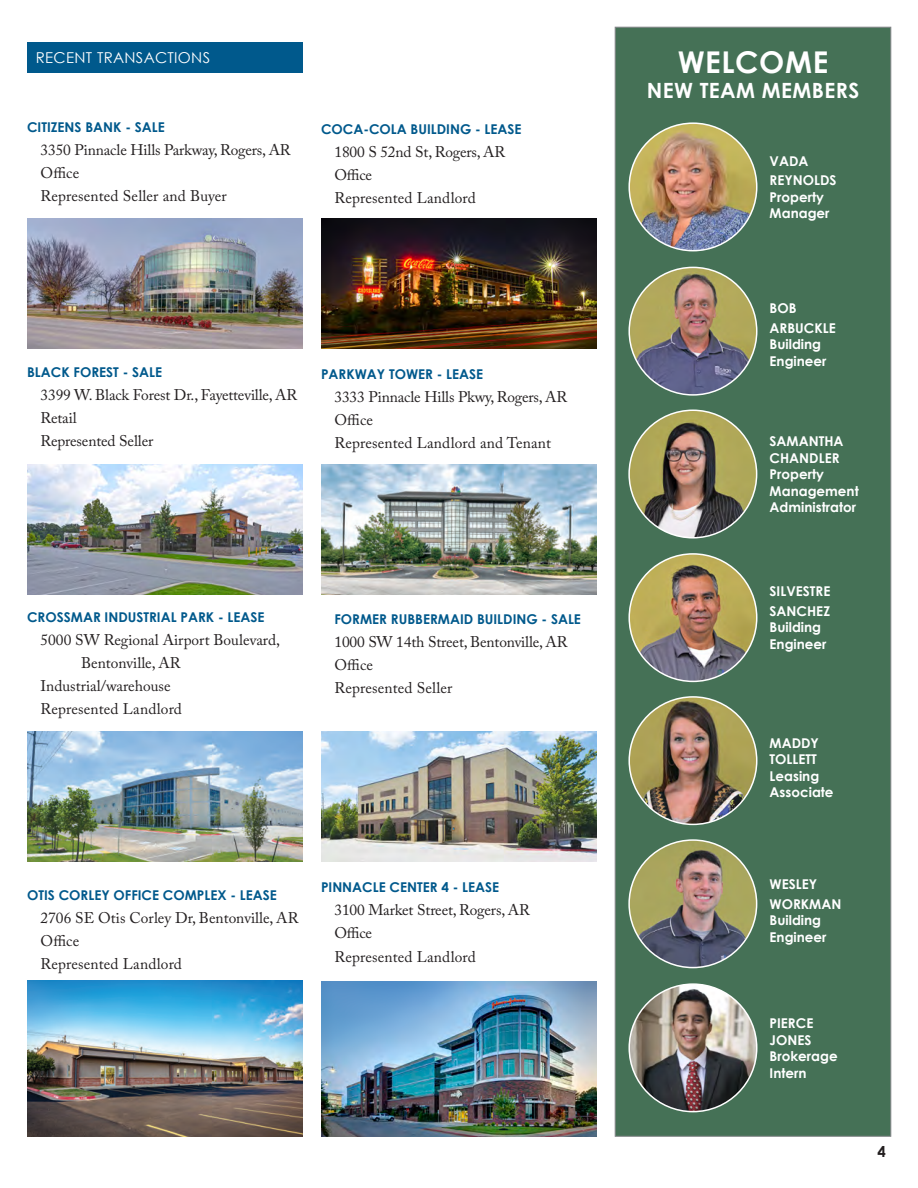
<style>
.page{position:relative;width:918px;height:1188px;background:#fff}
.page>*{position:absolute;margin:0;border:0;box-sizing:border-box;transform-origin:0 0}
.t1{font:700 30px "Century Gothic";letter-spacing:.02em;color:#fff}
.t2{font:700 21px "Century Gothic";letter-spacing:.02em;color:#fff}
.t3{font:15.3px "Adobe Caslon Pro";color:#231f20}
.t4{font:15px "Century Gothic";letter-spacing:.02em;color:#fff}
.t5{font:700 15px "Century Gothic";color:#231f20}
.Bulleted_List{font:700 13.5px/16.5px "Century Gothic";color:#fff}
.Bulleted_List-2{font:700 13.5px "Century Gothic";color:#00598c}
</style>
<div class="page">
<div style="left:27px;top:42px;width:276px;height:30px;background:#00598c"></div>
<img style="left:27px;top:219px;width:276px;height:130px">
<div style="left:615px;top:27px;width:276px;height:1109px;background:#457156;border:1px solid #828487"></div>
<img style="left:629px;top:123px;width:128px;height:128px;border-radius:64px">
<img style="left:629px;top:267px;width:128px;height:128px;border-radius:64px">
<img style="left:629px;top:410px;width:128px;height:128px;border-radius:64px">
<img style="left:27px;top:731px;width:276px;height:130px">
<img style="left:27px;top:981px;width:276px;height:155px">
<img style="left:27px;top:465px;width:276px;height:130px">
<img style="left:321px;top:219px;width:276px;height:130px">
<img style="left:321px;top:465px;width:276px;height:130px">
<img style="left:321px;top:731px;width:276px;height:130px">
<img style="left:321px;top:981px;width:276px;height:155px">
<img style="left:629px;top:554px;width:128px;height:127px;border-radius:64px">
<img style="left:629px;top:697px;width:128px;height:127px;border-radius:64px">
<img style="left:629px;top:840px;width:128px;height:128px;border-radius:64px">
<img style="left:629px;top:984px;width:128px;height:128px;border-radius:64px">
<p class="t4" style="left:36px;top:47px;width:176px">RECENT TRANSACTIONS</p>
<p class="Bulleted_List-2" style="left:27px;top:116px;width:139px">CITIZENS BANK - SALE</p>
<p class="t3" style="left:41px;top:141px;width:252px">3350 Pinnacle Hills Parkway, Rogers, AR</p>
<p class="t3" style="left:41px;top:164px;width:40px">Office</p>
<p class="t3" style="left:41px;top:187px;width:188px">Represented Seller and Buyer</p>
<p class="Bulleted_List-2" style="left:321px;top:119px;width:202px">COCA-COLA BUILDING - LEASE</p>
<p class="t3" style="left:334px;top:143px;width:172px">1800 S 52nd St, Rogers, AR</p>
<p class="t3" style="left:334px;top:166px;width:39px">Office</p>
<p class="t3" style="left:334px;top:189px;width:143px">Represented Landlord</p>
<p class="Bulleted_List-2" style="left:27px;top:362px;width:137px">BLACK FOREST - SALE</p>
<p class="t3" style="left:41px;top:386px;width:258px">3399 W. Black Forest Dr., Fayetteville, AR</p>
<p class="t3" style="left:41px;top:409px;width:38px">Retail</p>
<p class="t3" style="left:41px;top:432px;width:114px">Represented Seller</p>
<p class="Bulleted_List-2" style="left:321px;top:364px;width:164px">PARKWAY TOWER - LEASE</p>
<p class="t3" style="left:334px;top:388px;width:234px">3333 Pinnacle Hills Pkwy, Rogers, AR</p>
<p class="t3" style="left:334px;top:411px;width:40px">Office</p>
<p class="t3" style="left:334px;top:434px;width:218px">Represented Landlord and Tenant</p>
<p class="Bulleted_List-2" style="left:27px;top:607px;width:239px">CROSSMAR INDUSTRIAL PARK - LEASE</p>
<p class="t3" style="left:41px;top:631px;width:241px">5000 SW Regional Airport Boulevard,</p>
<p class="t3" style="left:81px;top:654px;width:101px">Bentonville, AR</p>
<p class="t3" style="left:41px;top:677px;width:131px">Industrial/warehouse</p>
<p class="t3" style="left:41px;top:700px;width:143px">Represented Landlord</p>
<p class="Bulleted_List-2" style="left:334px;top:609px;width:248px">FORMER RUBBERMAID BUILDING - SALE</p>
<p class="t3" style="left:334px;top:633px;width:235px">1000 SW 14th Street, Bentonville, AR</p>
<p class="t3" style="left:334px;top:656px;width:40px">Office</p>
<p class="t3" style="left:334px;top:679px;width:119px">Represented Seller</p>
<p class="Bulleted_List-2" style="left:27px;top:885px;width:251px">OTIS CORLEY OFFICE COMPLEX - LEASE</p>
<p class="t3" style="left:41px;top:909px;width:259px">2706 SE Otis Corley Dr, Bentonville, AR</p>
<p class="t3" style="left:41px;top:932px;width:40px">Office</p>
<p class="t3" style="left:41px;top:955px;width:143px">Represented Landlord</p>
<p class="Bulleted_List-2" style="left:321px;top:877px;width:180px">PINNACLE CENTER 4 - LEASE</p>
<p class="t3" style="left:334px;top:901px;width:197px">3100 Market Street, Rogers, AR</p>
<p class="t3" style="left:334px;top:924px;width:39px">Office</p>
<p class="t3" style="left:334px;top:947px;width:143px">Represented Landlord</p>
<p class="t1" style="left:678px;top:39px;width:152px">WELCOME</p>
<p class="t2" style="left:647px;top:75px;width:214px">NEW TEAM MEMBERS</p>
<p class="Bulleted_List" style="left:770px;top:152px;width:40px">VADA</p>
<p class="Bulleted_List" style="left:770px;top:172px;width:68px">REYNOLDS</p>
<p class="Bulleted_List" style="left:770px;top:188px;width:56px">Property</p>
<p class="Bulleted_List" style="left:770px;top:204px;width:61px">Manager</p>
<p class="Bulleted_List" style="left:770px;top:300px;width:28px">BOB</p>
<p class="Bulleted_List" style="left:770px;top:319px;width:68px">ARBUCKLE</p>
<p class="Bulleted_List" style="left:770px;top:336px;width:53px">Building</p>
<p class="Bulleted_List" style="left:770px;top:352px;width:58px">Engineer</p>
<p class="Bulleted_List" style="left:770px;top:432px;width:75px">SAMANTHA<br>CHANDLER</p>
<p class="Bulleted_List" style="left:770px;top:465px;width:91px">Property<br>Management<br>Administrator</p>
<p class="Bulleted_List" style="left:770px;top:581px;width:62px;line-height:19.5px">SILVESTRE<br>SANCHEZ</p>
<p class="Bulleted_List" style="left:770px;top:619px;width:53px">Building</p>
<p class="Bulleted_List" style="left:770px;top:635px;width:58px">Engineer</p>
<p class="Bulleted_List" style="left:770px;top:734px;width:51px">MADDY</p>
<p class="Bulleted_List" style="left:770px;top:751px;width:49px">TOLLETT</p>
<p class="Bulleted_List" style="left:770px;top:767px;width:51px">Leasing</p>
<p class="Bulleted_List" style="left:770px;top:784px;width:65px">Associate</p>
<p class="Bulleted_List" style="left:770px;top:874px;width:73px;line-height:19.5px">WESLEY<br>WORKMAN</p>
<p class="Bulleted_List" style="left:770px;top:912px;width:53px">Building</p>
<p class="Bulleted_List" style="left:770px;top:928px;width:58px">Engineer</p>
<p class="Bulleted_List" style="left:770px;top:1014px;width:45px">PIERCE</p>
<p class="Bulleted_List" style="left:770px;top:1031px;width:43px">JONES</p>
<p class="Bulleted_List" style="left:770px;top:1047px;width:70px">Brokerage</p>
<p class="Bulleted_List" style="left:770px;top:1064px;width:38px">Intern</p>
<p class="t5" style="left:878px;top:1140px;width:10px">4</p>
</div>
